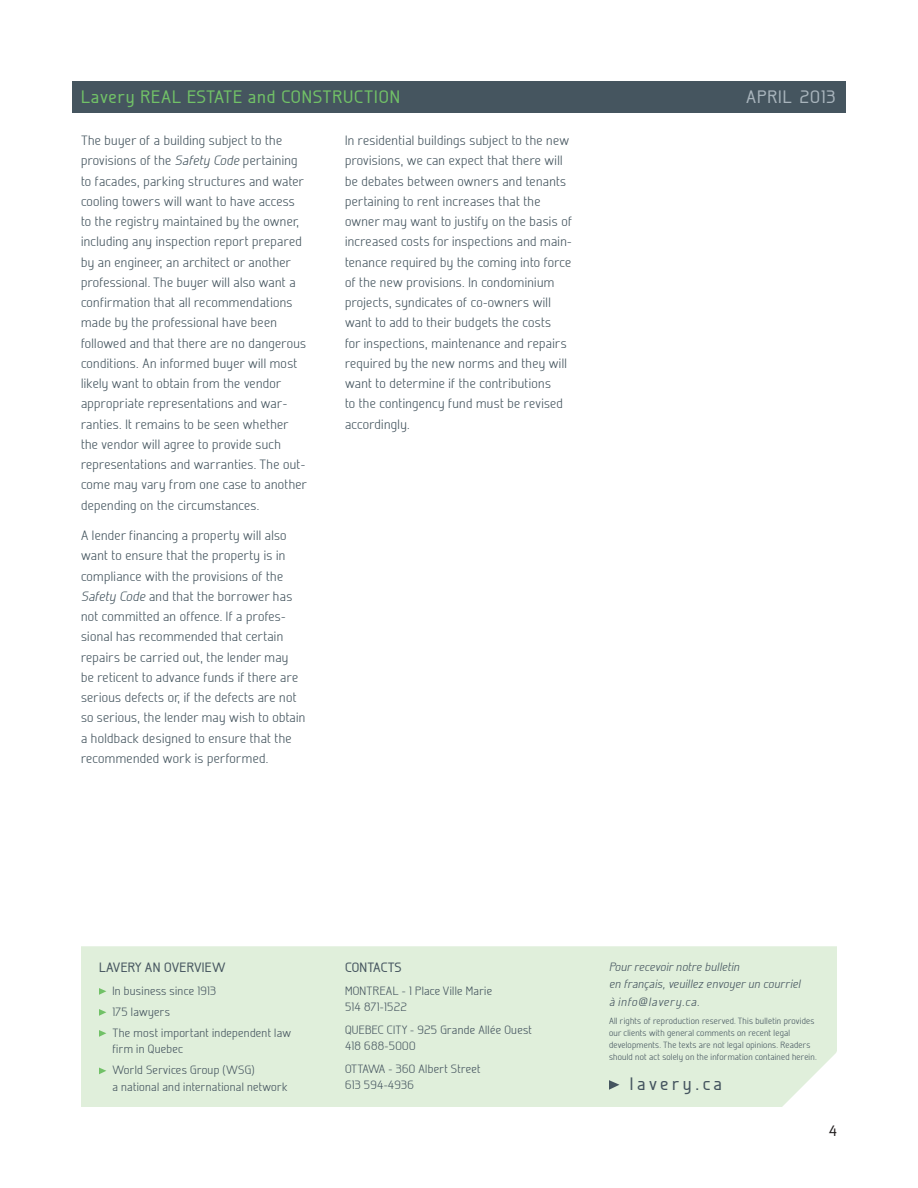
<style>
.page{position:relative;width:918px;height:1188px;background:#fff}
.page>*{position:absolute;margin:0;border:0;box-sizing:border-box;transform-origin:0 0}
.t1{font:500 18px "Galette";letter-spacing:.05em;color:#71c167}
.t2{font:500 18px "Galette";letter-spacing:.05em;color:#a8b4bc}
.t3{font:500 18px "Galette";letter-spacing:.2em;color:#45555f}
.t4{font:500 15px "Galette";color:#231f20}
.Texte{font:300 13.5px/20.2px "Galette";letter-spacing:.025em;color:#45555f}
.t5{font:500 13.5px "Galette";letter-spacing:.025em;color:#45555f}
.t6{font:500 13.5px "Galette";letter-spacing:-.005em;color:#45555f}
.t7{font:300 12px/16.5px "Galette";letter-spacing:.025em;color:#45555f}
.t8{font:italic 300 12px/16.5px "Galette";letter-spacing:.025em;color:#45555f}
.t9{font:italic 300 12px "Galette";letter-spacing:.075em;color:#45555f}
.t10{font:300 9px/12px "Galette";letter-spacing:.025em;color:#45555f}
.s1{font-style:italic}
</style>
<div class="page">
<div style="left:72px;top:81px;width:774px;height:31px;background:#45555f"></div>
<div style="left:81px;top:946px;width:756px;height:161px;background:#e0efdb"></div>
<svg style="left:609px;top:1080px;width:11px;height:10px"></svg>
<svg style="left:99px;top:988px;width:7px;height:7px"></svg>
<svg style="left:99px;top:1009px;width:7px;height:7px"></svg>
<svg style="left:99px;top:1030px;width:7px;height:7px"></svg>
<svg style="left:99px;top:1068px;width:7px;height:6px"></svg>
<h1 class="t1" style="left:81px;top:86px;width:320px">Lavery REAL ESTATE and CONSTRUCTION</h1>
<h1 class="t2" style="left:746px;top:86px;width:91px">APRIL 2013</h1>
<p class="Texte" style="left:81px;top:130px;width:228px">The buyer of a building subject to the provisions of the <span class="s1">Safety Code</span> pertaining to facades, parking structures and water cooling towers will want to have access to the registry maintained by the owner, including any inspection report prepared by an engineer, an architect or another professional. The buyer will also want a confirmation that all recommendations made by the professional have been followed and that there are no dangerous conditions. An informed buyer will most likely want to obtain from the vendor appropriate representations and war&shy;ranties. It remains to be seen whether the vendor will agree to provide such representations and warranties. The out&shy;come may vary from one case to another depending on the circumstances.</p>
<p class="Texte" style="left:81px;top:525px;width:226px">A lender financing a property will also want to ensure that the property is in compliance with the provisions of the <span class="s1">Safety Code</span> and that the borrower has not committed an offence. If a profes&shy;sional has recommended that certain repairs be carried out, the lender may<br>be reticent to advance funds if there are serious defects or, if the defects are not so serious, the lender may wish to obtain a holdback designed to ensure that the recommended work is performed.</p>
<p class="Texte" style="left:345px;top:130px;width:228px">In residential buildings subject to the new provisions, we can expect that there will be debates between owners and tenants pertaining to rent increases that the owner may want to justify on the basis of increased costs for inspections and main&shy;tenance required by the coming into force of the new provisions. In condominium projects, syndicates of co-owners will want to add to their budgets the costs<br>for inspections, maintenance and repairs required by the new norms and they will want to determine if the contributions<br>to the contingency fund must be revised accordingly.</p>
<p class="t5" style="left:99px;top:959px;width:128px">LAVERY AN OVERVIEW</p>
<p class="t7" style="left:112px;top:982px;width:105px">In business since 1913</p>
<p class="t7" style="left:112px;top:1003px;width:59px">175 lawyers</p>
<p class="t7" style="left:112px;top:1024px;width:180px">The most important independent law firm in Quebec</p>
<p class="t7" style="left:112px;top:1062px;width:177px">World Services Group (WSG)<br>a national and international network</p>
<p class="t6" style="left:345px;top:959px;width:58px">CONTACTS</p>
<p class="t7" style="left:345px;top:982px;width:149px">MONTREAL - 1 Place Ville Marie<br>514 871-1522</p>
<p class="t7" style="left:345px;top:1021px;width:189px">QUEBEC CITY - 925 Grande Allée Ouest<br>418 688-5000</p>
<p class="t7" style="left:345px;top:1060px;width:137px">OTTAWA - 360 Albert Street<br>613 594-4936</p>
<p class="t8" style="left:609px;top:959px;width:193px">Pour recevoir notre bulletin<br>en français, veuillez envoyer un courriel</p>
<p class="t9" style="left:609px;top:994px;width:92px">à info@lavery.ca.</p>
<p class="t10" style="left:609px;top:1015px;width:209px">All rights of reproduction reserved. This bulletin provides our clients with general comments on recent legal developments. The texts are not legal opinions. Readers should not act solely on the information contained herein.</p>
<p class="t3" style="left:630px;top:1072px;width:94px">lavery.ca</p>
<p class="t4" style="left:829px;top:1122px;width:10px">4</p>
</div>
